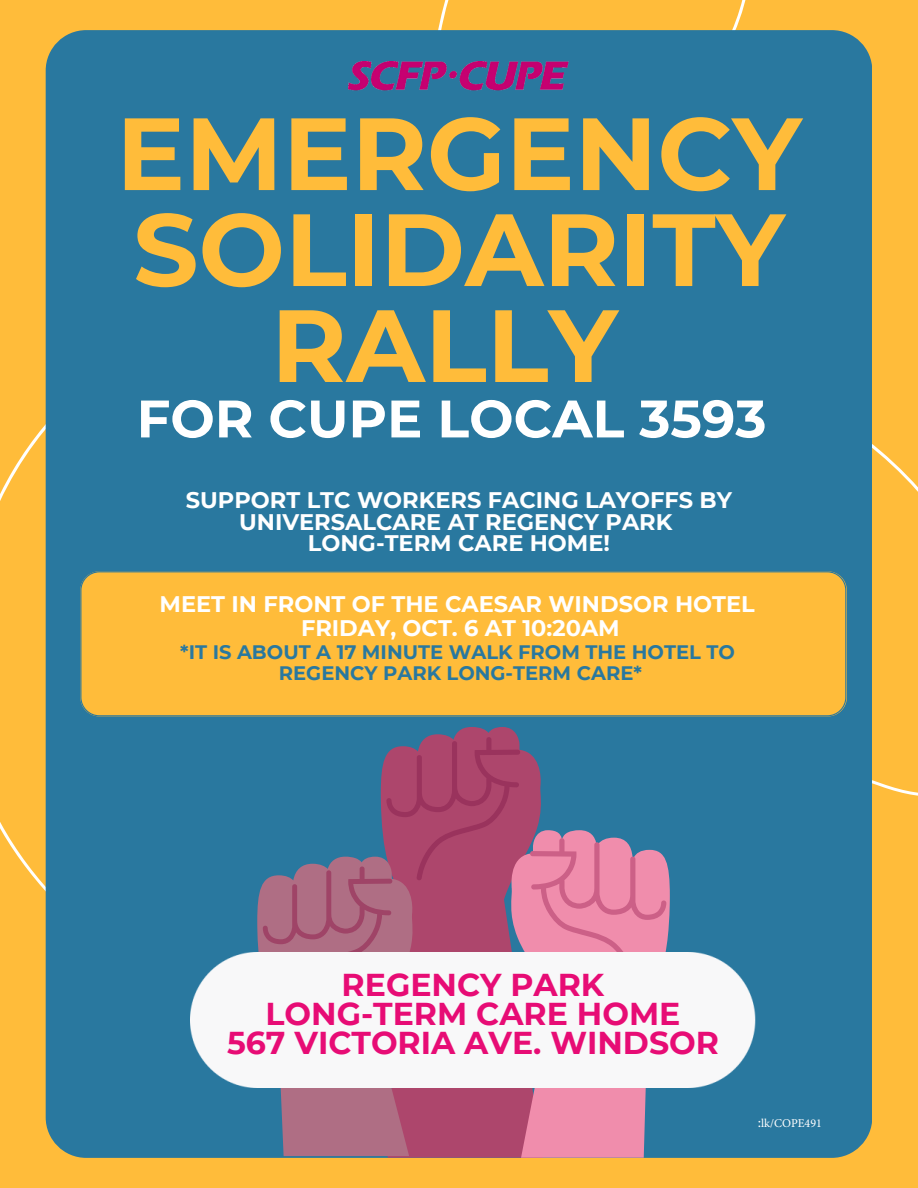
<style>
.page{position:relative;width:918px;height:1188px;background:#ffbc3a}
.page>*{position:absolute;margin:0;border:0;box-sizing:border-box;transform-origin:0 0}
.t1{font:700 102.45px/96px "Montserrat";color:#ffbc3a;text-align:center}
.t2{font:700 52.65px "Montserrat";color:#fff}
.t3{font:700 31.5px/29.2px "Montserrat";color:#e70c75;text-align:center}
.t4{font:700 22.5px/21.3px "Montserrat";color:#fff;text-align:center}
.t5{font:700 19.5px "Montserrat";color:#29789f}
.t6{font:12px "Minion Pro";color:#fff}
.s1{font-size:15px}
</style>
<div class="page">
<div style="left:46px;top:30px;width:826px;height:1128px;background:#29789f;border-radius:40px"></div>
<svg style="left:381px;top:727px;width:160px;height:431px;background:#9a4f74"></svg>
<svg style="left:511px;top:830px;width:159px;height:328px;fill:#f08dac"></svg>
<svg style="left:530px;top:838px;width:136px;height:114px;background:#e284a5"></svg>
<svg style="left:257px;top:884px;width:156px;height:272px;fill:#af6e84"></svg>
<svg style="left:263px;top:737px;width:257px;height:215px"></svg>
<img style="left:348px;top:61px;width:221px;height:30px">
<div style="left:191px;top:952px;width:564px;height:135px;background:#f8f8f9"></div>
<div style="left:80px;top:571px;width:766px;height:145px;background:#ffbc3a"></div>
<p class="t1" style="left:116px;top:105px;width:687px">EMERGENCY<br>SOLIDARITY<br>RALLY</p>
<p class="t2" style="left:137px;top:386px;width:631px">FOR CUPE LOCAL 3593</p>
<p class="t4" style="left:186px;top:490px;width:548px">SUPPORT LTC WORKERS FACING LAYOFFS BY<br>UNIVERSALCARE AT REGENCY PARK</p>
<p class="t4" style="left:308px;top:532px;width:304px">LONG-TERM CARE HOME!</p>
<p class="t4" style="left:160px;top:593px;width:597px">MEET IN FRONT OF THE CAESAR WINDSOR HOTEL</p>
<p class="t4" style="left:301px;top:618px;width:320px">FRIDAY, OCT. 6 AT 10:20AM</p>
<p class="t5" style="left:180px;top:640px;width:556px">*IT IS ABOUT A 17 MINUTE WALK FROM THE HOTEL TO</p>
<p class="t5" style="left:279px;top:661px;width:364px">REGENCY PARK LONG-TERM CARE*</p>
<p class="t3" style="left:227px;top:970px;width:493px">REGENCY PARK<br>LONG-TERM CARE HOME<br>567 VICTORIA AVE. WINDSOR</p>
<p class="t6" style="left:758px;top:1115px;width:66px"><span class="s1">:</span>lk/COPE491</p>
</div>
